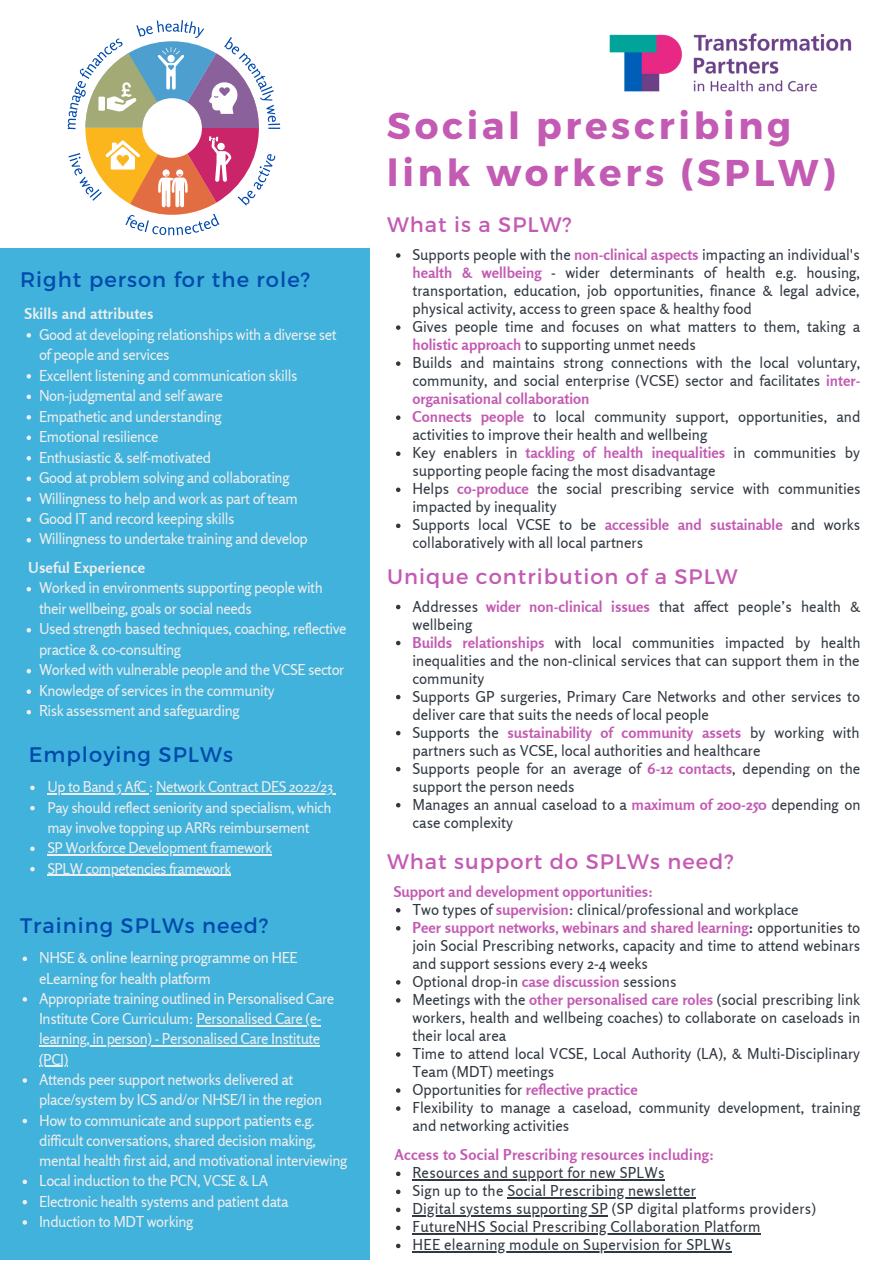
<style>
.page{position:relative;width:894px;height:1264px;background:#fff}
.page>*{position:absolute;margin:0;border:0;box-sizing:border-box;transform-origin:0 0}
.t1{font:700 37.2px/47.2px "Montserrat";letter-spacing:.1em;color:#c35ab3}
.t2{font:21px "Montserrat";letter-spacing:.05em;color:#c35ab3}
.t3{font:21px "Montserrat";letter-spacing:.05em;color:#004aad}
.t4{font:15px/18px "Rosario";color:#303841}
.t5{font:15px/20.5px "Rosario";letter-spacing:-.03em;color:#eee}
.t6{font:15px/18px "Rosario";letter-spacing:.02em;color:#303841}
.t7{font:700 15px "Rosario";letter-spacing:.02em;color:#c35ab3}
.t8{font:700 15px "Rosario";letter-spacing:.015em;color:#eee}
.t9{font:700 15px "Rosario";color:#c35ab3}
.t10{font:14.7px/20.2px "Rosario";letter-spacing:-.03em;color:#eee;text-align:justify}
.s1{font-weight:700;color:#c35ab3}
.s2{font-weight:700}
</style>
<div class="page">
<div style="left:0;top:248px;width:369px;height:1012px;background:#40b2db"></div>
<svg style="left:27px;top:333px;width:4px;height:4px"></svg>
<svg style="left:27px;top:374px;width:4px;height:4px"></svg>
<svg style="left:27px;top:394px;width:4px;height:5px"></svg>
<svg style="left:27px;top:415px;width:4px;height:4px"></svg>
<svg style="left:27px;top:435px;width:4px;height:5px"></svg>
<svg style="left:27px;top:456px;width:4px;height:4px"></svg>
<svg style="left:27px;top:476px;width:4px;height:5px"></svg>
<svg style="left:27px;top:497px;width:4px;height:4px"></svg>
<svg style="left:27px;top:517px;width:4px;height:5px"></svg>
<svg style="left:27px;top:538px;width:4px;height:4px"></svg>
<svg style="left:27px;top:587px;width:4px;height:4px"></svg>
<svg style="left:27px;top:628px;width:4px;height:4px"></svg>
<svg style="left:27px;top:669px;width:4px;height:4px"></svg>
<svg style="left:27px;top:689px;width:4px;height:5px"></svg>
<svg style="left:27px;top:710px;width:4px;height:4px"></svg>
<svg style="left:68px;top:20px;width:212px;height:215px"></svg>
<img style="left:609px;top:33px;width:243px;height:59px">
<svg style="left:396px;top:253px;width:4px;height:5px"></svg>
<svg style="left:396px;top:325px;width:4px;height:5px"></svg>
<svg style="left:396px;top:361px;width:4px;height:5px"></svg>
<svg style="left:396px;top:415px;width:4px;height:5px"></svg>
<svg style="left:396px;top:451px;width:4px;height:5px"></svg>
<svg style="left:396px;top:487px;width:4px;height:5px"></svg>
<svg style="left:396px;top:523px;width:4px;height:5px"></svg>
<svg style="left:396px;top:604px;width:4px;height:5px"></svg>
<svg style="left:396px;top:640px;width:4px;height:5px"></svg>
<svg style="left:396px;top:695px;width:4px;height:4px"></svg>
<svg style="left:396px;top:731px;width:4px;height:4px"></svg>
<svg style="left:396px;top:767px;width:4px;height:4px"></svg>
<svg style="left:396px;top:803px;width:4px;height:4px"></svg>
<svg style="left:396px;top:908px;width:4px;height:4px"></svg>
<svg style="left:396px;top:926px;width:4px;height:4px"></svg>
<svg style="left:396px;top:980px;width:4px;height:4px"></svg>
<svg style="left:396px;top:998px;width:4px;height:4px"></svg>
<svg style="left:396px;top:1052px;width:4px;height:4px"></svg>
<svg style="left:396px;top:1088px;width:4px;height:4px"></svg>
<svg style="left:396px;top:1106px;width:4px;height:4px"></svg>
<svg style="left:23px;top:956px;width:4px;height:5px"></svg>
<svg style="left:23px;top:997px;width:4px;height:4px"></svg>
<hr style="left:196px;top:1025px;width:125px;height:1px;background:#eee">
<hr style="left:39px;top:1045px;width:33px;height:1px;background:#eee">
<hr style="left:72px;top:1045px;width:248px;height:1px;background:#eee">
<svg style="left:39px;top:1065px;width:29px;height:1px"></svg>
<svg style="left:23px;top:1078px;width:4px;height:4px"></svg>
<svg style="left:23px;top:1118px;width:4px;height:5px"></svg>
<svg style="left:23px;top:1179px;width:4px;height:5px"></svg>
<svg style="left:23px;top:1200px;width:4px;height:4px"></svg>
<svg style="left:23px;top:1220px;width:4px;height:4px"></svg>
<svg style="left:30px;top:785px;width:5px;height:5px"></svg>
<hr style="left:47px;top:793px;width:102px;height:1px;background:#eee">
<hr style="left:156px;top:793px;width:176px;height:1px;background:#eee">
<svg style="left:30px;top:806px;width:5px;height:4px"></svg>
<svg style="left:396px;top:1171px;width:4px;height:5px"></svg>
<hr style="left:412px;top:1179px;width:252px;height:1px;background:#303841">
<svg style="left:396px;top:1189px;width:4px;height:5px"></svg>
<hr style="left:507px;top:1197px;width:189px;height:1px;background:#303841">
<svg style="left:396px;top:1207px;width:4px;height:5px"></svg>
<hr style="left:412px;top:1215px;width:196px;height:1px;background:#303841">
<svg style="left:396px;top:1225px;width:4px;height:5px"></svg>
<hr style="left:412px;top:1233px;width:348px;height:1px;background:#303841">
<svg style="left:396px;top:1243px;width:4px;height:5px"></svg>
<hr style="left:412px;top:1251px;width:319px;height:1px;background:#303841">
<svg style="left:30px;top:866px;width:5px;height:5px"></svg>
<hr style="left:47px;top:874px;width:184px;height:1px;background:#eee">
<svg style="left:30px;top:846px;width:5px;height:5px"></svg>
<hr style="left:47px;top:854px;width:225px;height:1px;background:#eee">
<h2 class="t3" style="left:20px;top:266px;width:291px">Right person for the role?</h2>
<p class="t5" style="left:39px;top:324px;width:299px">Good at developing relationships with a diverse set of people and services<br>Excellent listening and communication skills Non-judgmental and self aware<br>Empathetic and understanding<br>Emotional resilience<br>Enthusiastic &amp; self-motivated<br>Good at problem solving and collaborating Willingness to help and work as part of team<br>Good IT and record keeping skills<br>Willingness to undertake training and develop</p>
<p class="t5" style="left:39px;top:577px;width:309px">Worked in environments supporting people with their wellbeing, goals or social needs<br>Used strength based techniques, coaching, reflective practice &amp; co-consulting<br>Worked with vulnerable people and the VCSE sector Knowledge of services in the community<br>Risk assessment and safeguarding</p>
<p class="t8" style="left:25px;top:304px;width:131px">Skills and attributes</p>
<p class="t8" style="left:28px;top:558px;width:118px">Useful Experience</p>
<h2 class="t3" style="left:29px;top:741px;width:205px">Employing SPLWs</h2>
<p class="t10" style="left:47px;top:776px;width:287px">Up to Band 5 AfC : Network Contract DES 2022/23<br>Pay should reflect seniority and specialism, which may involve topping up ARRs reimbursement</p>
<p class="t10" style="left:47px;top:837px;width:226px">SP Workforce Development framework</p>
<p class="t10" style="left:47px;top:858px;width:185px">SPLW competencies framework</p>
<h2 class="t3" style="left:20px;top:911px;width:250px">Training SPLWs need?</h2>
<p class="t5" style="left:39px;top:947px;width:309px">NHSE &amp; online learning programme on HEE eLearning for health platform<br>Appropriate training outlined in Personalised Care Institute Core Curriculum: Personalised Care (e&shy;learning, in person) - Personalised Care Institute (PCI)<br>Attends peer support networks delivered at place/system by ICS and/or NHSE/I in the region How to communicate and support patients e.g. difficult conversations, shared decision making, mental health first aid, and motivational interviewing Local induction to the PCN, VCSE &amp; LA<br>Electronic health systems and patient data Induction to MDT working</p>
<h1 class="t1" style="left:387px;top:100px;width:450px">Social prescribing link workers (SPLW)</h1>
<h2 class="t2" style="left:387px;top:211px;width:186px">What is a SPLW?</h2>
<p class="t4" style="left:412px;top:245px;width:449px">Supports people with the <span class="s1">non-clinical aspects</span> impacting an individual's <span class="s1">health &amp; wellbeing</span> - wider determinants of health e.g. housing, transportation, education, job opportunities, finance &amp; legal advice, physical activity, access to green space &amp; healthy food<br>Gives people time and focuses on what matters to them, taking a <span class="s1">holistic approach</span> to supporting unmet needs<br>Builds and maintains strong connections with the local voluntary, community, and social enterprise (VCSE) sector and facilitates <span class="s1">inter&shy;organisational collaboration<br>Connects people</span> to local community support, opportunities, and activities to improve their health and wellbeing<br>Key enablers in <span class="s1">tackling of health inequalities</span> in communities by supporting people facing the most disadvantage<br>Helps <span class="s1">co-produce</span> the social prescribing service with communities impacted by inequality<br>Supports local VCSE to be <span class="s1">accessible and sustainable</span> and works collaboratively with all local partners</p>
<h2 class="t2" style="left:387px;top:562px;width:352px">Unique contribution of a SPLW</h2>
<p class="t4" style="left:412px;top:597px;width:449px">Addresses <span class="s1">wider non-clinical issues</span> that affect people’s health &amp; wellbeing<br><span class="s1">Builds relationships</span> with local communities impacted by health inequalities and the non-clinical services that can support them in the community<br>Supports GP surgeries, Primary Care Networks and other services to deliver care that suits the needs of local people<br>Supports the <span class="s1">sustainability of community assets</span> by working with partners such as VCSE, local authorities and healthcare<br>Supports people for an average of <span class="s1">6-12 contacts</span>, depending on the support the person needs<br>Manages an annual caseload to a <span class="s1">maximum of 200-250</span> depending on case complexity</p>
<h2 class="t2" style="left:387px;top:847px;width:348px">What support do SPLWs need?</h2>
<p class="t4" style="left:412px;top:900px;width:449px">Two types of <span class="s1">supervision</span>: clinical/professional and workplace<br><span class="s1">Peer support networks, webinars and shared learning</span><span class="s2">:</span> opportunities to join Social Prescribing networks, capacity and time to attend webinars and support sessions every 2-4 weeks<br>Optional drop-in <span class="s1">case discussion</span> sessions<br>Meetings with the <span class="s1">other personalised care roles</span> (social prescribing link workers, health and wellbeing coaches) to collaborate on caseloads in their local area<br>Time to attend local VCSE, Local Authority (LA), &amp; Multi-Disciplinary Team (MDT) meetings<br>Opportunities for <span class="s1">reflective practice<br></span>Flexibility to manage a caseload, community development, training and networking activities</p>
<p class="t9" style="left:394px;top:882px;width:261px">Support and development opportunities:</p>
<p class="t7" style="left:394px;top:1145px;width:321px">Access to Social Prescribing resources including:</p>
<p class="t6" style="left:412px;top:1163px;width:405px">Resources and support for new SPLWs<br>Sign up to the Social Prescribing newsletter<br>Digital systems supporting SP (SP digital platforms providers)<br>FutureNHS Social Prescribing Collaboration Platform<br>HEE elearning module on Supervision for SPLWs</p>
</div>
